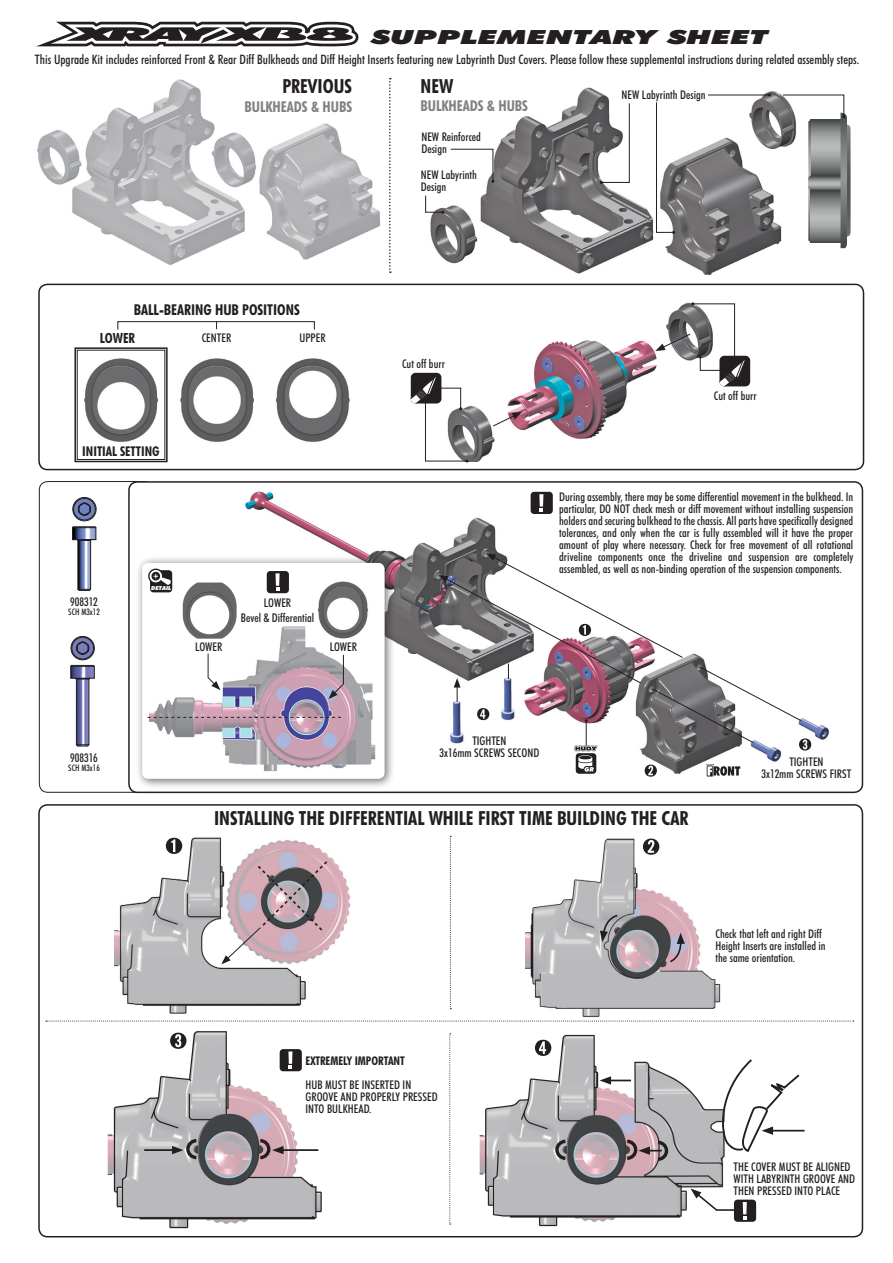
<style>
.page{position:relative;width:893px;height:1263px;background:#fff}
.page>*{position:absolute;margin:0;border:0;box-sizing:border-box;transform-origin:0 0}
.t1{font:700 condensed 19.5px "Futura BTCE";color:#231f20}
.popis{font:italic 900 19.5px "Futura BTCE";color:#231f20;scale:1.61 1}
.t2{font:700 condensed 15px "Futura BTCE";color:#808285}
.t3{font:700 condensed 15px "Futura BTCE";color:#231f20}
.t4{font:700 condensed 14.1px "Futura BTCE";color:#231f20}
.t5{font:700 condensed 13.5px "Futura BTCE";color:#231f20}
.pouzite_diely{font:500 condensed 13.05px "Futura BTCE";color:#231f20}
.pouzite_diely-2{font:500 condensed 12px/12px "Futura BTCE";color:#231f20}
.popis-2{font:500 condensed 12px/12px "Futura BTCE";color:#231f20}
.popis-3{font:700 condensed 12px "Futura BTCE";color:#231f20}
.t6{font:500 condensed 9px "Futura BTCE";color:#231f20}
.t7{font:italic 900 5.55px "Futura BTCE";color:#fff}
</style>
<div class="page">
<div style="left:39px;top:481px;width:114px;height:312px;border:1px solid #231f20;border-radius:9px"></div>
<svg style="left:72px;top:497px;width:24px;height:94px"></svg>
<svg style="left:71px;top:636px;width:24px;height:110px"></svg>
<div style="left:129px;top:482px;width:733px;height:310px;background:#fff;border-radius:9px"></div>
<div style="left:128px;top:481px;width:735px;height:312px;border:2px solid #231f20;border-radius:9px"></div>
<div style="left:38px;top:284px;width:826px;height:186px;border:2px solid #231f20;border-radius:9px"></div>
<div style="left:38px;top:804px;width:825px;height:433px;border:2px solid #231f20;border-radius:9px"></div>
<img style="left:245px;top:491px;width:584px;height:255px">
<div style="left:531px;top:492px;width:22px;height:22px;background:#231f20;border-radius:3px"></div>
<svg style="left:539px;top:494px;width:4px;height:12px"></svg>
<div style="left:135px;top:556px;width:260px;height:233px;background:#231f20;opacity:.65"></div>
<div style="left:142px;top:563px;width:243px;height:216px;background:#fff;border-radius:6px"></div>
<img style="left:150px;top:626px;width:226px;height:145px">
<img style="left:177px;top:582px;width:64px;height:61px">
<img style="left:316px;top:581px;width:55px;height:59px">
<svg style="left:207px;top:653px;width:13px;height:37px"></svg>
<svg style="left:328px;top:654px;width:16px;height:45px"></svg>
<div style="left:267px;top:571px;width:22px;height:22px;background:#231f20;border-radius:3px"></div>
<svg style="left:276px;top:587px;width:3px;height:4px"></svg>
<svg style="left:276px;top:573px;width:4px;height:13px"></svg>
<div style="left:150px;top:570px;width:22px;height:22px;background:#231f20;border-radius:3px"></div>
<svg style="left:148px;top:568px;width:25px;height:19px"></svg>
<svg style="left:148px;top:717px;width:193px;height:1px"></svg>
<svg style="left:439px;top:553px;width:372px;height:224px"></svg>
<img style="left:37px;top:79px;width:343px;height:186px">
<img style="left:430px;top:87px;width:352px;height:189px">
<svg style="left:389px;top:78px;width:2px;height:195px"></svg>
<svg style="left:37px;top:22px;width:322px;height:24px"></svg>
<img style="left:115px;top:837px;width:236px;height:177px">
<img style="left:525px;top:838px;width:196px;height:179px">
<svg style="left:600px;top:914px;width:19px;height:28px"></svg>
<svg style="left:669px;top:933px;width:16px;height:30px"></svg>
<svg style="left:450px;top:836px;width:1px;height:173px"></svg>
<svg style="left:449px;top:1033px;width:2px;height:191px"></svg>
<svg style="left:46px;top:1020px;width:808px;height:1px"></svg>
<svg style="left:221px;top:859px;width:108px;height:105px"></svg>
<svg style="left:166px;top:838px;width:16px;height:16px"></svg>
<img style="left:108px;top:1031px;width:214px;height:198px">
<img style="left:480px;top:1034px;width:256px;height:193px">
<svg style="left:554px;top:1138px;width:15px;height:24px"></svg>
<hr style="left:281px;top:1149px;width:37px;height:2px;background:#231f20">
<svg style="left:257px;top:1137px;width:27px;height:24px"></svg>
<svg style="left:624px;top:1138px;width:46px;height:24px"></svg>
<hr style="left:608px;top:1079px;width:23px;height:2px;background:#231f20">
<svg style="left:600px;top:1076px;width:11px;height:9px"></svg>
<hr style="left:770px;top:1130px;width:34px;height:1px;background:#231f20">
<hr style="left:144px;top:1149px;width:31px;height:2px;background:#231f20">
<svg style="left:172px;top:1137px;width:28px;height:24px"></svg>
<svg style="left:170px;top:1033px;width:16px;height:16px"></svg>
<div style="left:117px;top:321px;width:198px;height:9px;border:1px solid #231f20"></div>
<img style="left:180px;top:358px;width:170px;height:84px">
<svg style="left:74px;top:347px;width:94px;height:116px"></svg>
<div style="left:77px;top:350px;width:88px;height:110px;border:1px solid #231f20"></div>
<img style="left:469px;top:340px;width:186px;height:122px">
<svg style="left:492px;top:412px;width:30px;height:15px"></svg>
<div style="left:719px;top:356px;width:31px;height:30px;background:#231f20;border-radius:5px"></div>
<svg style="left:655px;top:302px;width:92px;height:84px"></svg>
<div style="left:411px;top:373px;width:30px;height:30px;background:#231f20;border-radius:5px"></div>
<svg style="left:411px;top:374px;width:58px;height:89px"></svg>
<svg style="left:425px;top:195px;width:19px;height:19px"></svg>
<svg style="left:450px;top:148px;width:44px;height:35px"></svg>
<svg style="left:600px;top:103px;width:30px;height:81px"></svg>
<svg style="left:656px;top:102px;width:19px;height:132px"></svg>
<svg style="left:782px;top:94px;width:68px;height:154px"></svg>
<hr style="left:708px;top:95px;width:61px;height:1px;background:#231f20">
<div style="left:280px;top:1049px;width:22px;height:22px;background:#231f20;border-radius:3px"></div>
<svg style="left:289px;top:1065px;width:3px;height:4px"></svg>
<svg style="left:288px;top:1051px;width:4px;height:13px"></svg>
<svg style="left:643px;top:838px;width:16px;height:17px"></svg>
<svg style="left:691px;top:1188px;width:45px;height:23px"></svg>
<div style="left:734px;top:1199px;width:22px;height:23px;background:#231f20;border-radius:3px"></div>
<svg style="left:743px;top:1202px;width:4px;height:12px"></svg>
<svg style="left:717px;top:1057px;width:84px;height:102px"></svg>
<svg style="left:535px;top:1040px;width:16px;height:16px"></svg>
<p class="popis" style="left:372px;top:23px;width:248px">SUPPLEMENTARY SHEET</p>
<p class="pouzite_diely" style="left:35px;top:50px;width:826px">This Upgrade Kit includes reinforced Front &amp; Rear Diff Bulkheads and Diff Height Inserts featuring new Labyrinth Dust Covers. Please follow these supplemental instructions during related assembly steps.</p>
<p class="t1" style="left:282px;top:73px;width:71px">PREVIOUS</p>
<p class="t1" style="left:421px;top:73px;width:34px">NEW</p>
<p class="t2" style="left:245px;top:97px;width:109px">BULKHEADS &amp; HUBS</p>
<p class="t2" style="left:421px;top:96px;width:109px">BULKHEADS &amp; HUBS</p>
<p class="pouzite_diely-2" style="left:421px;top:131px;width:61px">NEW Reinforced<br>Design</p>
<p class="pouzite_diely-2" style="left:421px;top:168px;width:58px">NEW Labyrinth<br>Design</p>
<p class="pouzite_diely-2" style="left:622px;top:88px;width:86px">NEW Labyrinth Design</p>
<p class="t3" style="left:134px;top:299px;width:167px">BALL-BEARING HUB POSITIONS</p>
<p class="t4" style="left:100px;top:329px;width:37px">LOWER</p>
<p class="pouzite_diely-2" style="left:202px;top:331px;width:31px">CENTER</p>
<p class="t5" style="left:82px;top:442px;width:79px">INITIAL SETTING</p>
<p class="pouzite_diely-2" style="left:299px;top:331px;width:28px">UPPER</p>
<p class="pouzite_diely-2" style="left:70px;top:595px;width:29px">908312</p>
<p class="t6" style="left:68px;top:605px;width:33px">SCH M3x12</p>
<p class="t7" style="left:151px;top:584px;width:21px">DETAIL</p>
<p class="pouzite_diely-2" style="left:264px;top:596px;width:29px">LOWER</p>
<p class="pouzite_diely-2" style="left:241px;top:611px;width:75px">Bevel &amp; Differential</p>
<p class="pouzite_diely-2" style="left:70px;top:751px;width:29px">908316</p>
<p class="t6" style="left:68px;top:761px;width:33px">SCH M3x16</p>
<p class="pouzite_diely-2" style="left:195px;top:640px;width:29px">LOWER</p>
<p class="pouzite_diely-2" style="left:330px;top:640px;width:29px">LOWER</p>
<p class="popis-2" style="left:402px;top:358px;width:44px">Cut off burr</p>
<p class="popis-2" style="left:714px;top:389px;width:44px">Cut off burr</p>
<p class="pouzite_diely-2" style="left:559px;top:490px;width:296px;text-align:justify">During assembly, there may be some differential movement in the bulkhead. In particular, DO NOT check mesh or diff movement without installing suspension holders and securing bulkhead to the chassis. All parts have specifically designed tolerances, and only when the car is fully assembled will it have the proper amount of play where necessary. Check for free movement of all rotational driveline components once the driveline and suspension are completely assembled, as well as non-binding operation of the suspension components.</p>
<p class="popis-2" style="left:472px;top:735px;width:36px">TIGHTEN</p>
<p class="popis-2" style="left:440px;top:747px;width:101px">3x16mm SCREWS SECOND</p>
<p class="popis-2" style="left:789px;top:755px;width:36px">TIGHTEN</p>
<p class="popis-2" style="left:761px;top:767px;width:91px">3x12mm SCREWS FIRST</p>
<p class="t1" style="left:214px;top:805px;width:476px">INSTALLING THE DIFFERENTIAL WHILE FIRST TIME BUILDING THE CAR</p>
<p class="popis-3" style="left:306px;top:1053px;width:101px">EXTREMELY IMPORTANT</p>
<p class="popis-2" style="left:306px;top:1078px;width:134px">HUB MUST BE INSERTED IN<br>GROOVE AND PROPERLY PRESSED<br>INTO BULKHEAD.</p>
<p class="popis-2" style="left:715px;top:927px;width:112px">Check that left and right Diff<br>Height Inserts are installed in the same orientation.</p>
<p class="popis-2" style="left:733px;top:1160px;width:123px">THE COVER MUST BE ALIGNED<br>WITH LABYRINTH GROOVE AND<br>THEN PRESSED INTO PLACE</p>
</div>
